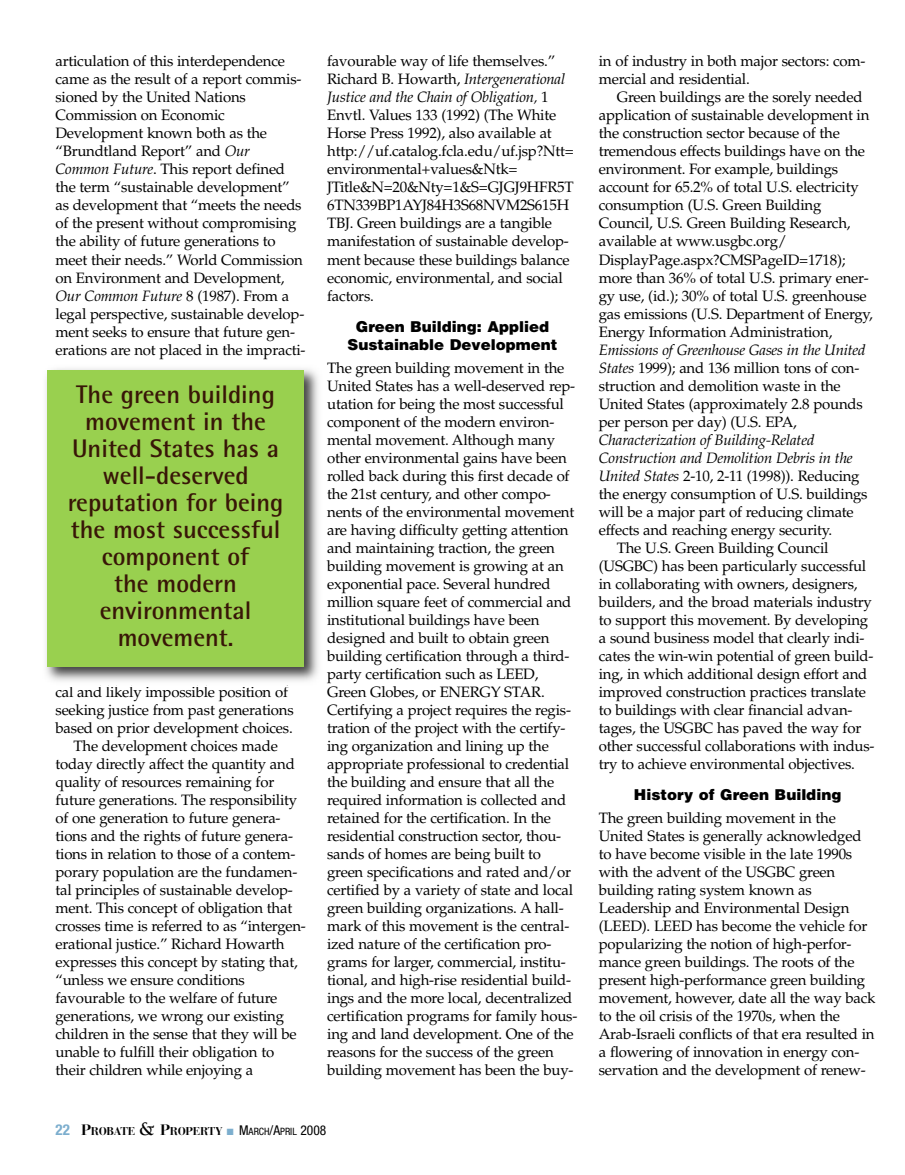
<style>
.page{position:relative;width:905px;height:1175px;background:#fff}
.page>*{position:absolute;margin:0;border:0;box-sizing:border-box;transform-origin:0 0}
.t1{font:700 25.5px/27px "Rotis Semi Sans";color:#381607;text-align:center}
.t2{font:15px/18px "Palatino";letter-spacing:-.015em;color:#000}
.t3{font:italic 15px "Palatino";letter-spacing:-.015em;color:#000}
.t4{font:900 15px/18px "Helvetica";color:#000;text-align:center}
.t5{font:700 11.25px "Bauer Bodoni";letter-spacing:-.02em;color:#000}
.s1{font-style:italic}
.s2{font-family:"Helvetica Neue";font-stretch:condensed;font-size:15px;color:#7caece}
.s3{font-size:15px}
.s4{font-family:"Berkeley";font-size:19.5px}
.s5{font-family:"Mathematical Pi Six";font-weight:400;font-size:9px;color:#7caece}
.s6{font-family:"Helvetica Neue";font-weight:400;font-stretch:condensed;font-size:13.5px}
.s7{font-family:"Helvetica Neue";font-weight:400;font-stretch:condensed;font-size:10.2px}
</style>
<div class="page">
<img style="left:46px;top:368px;width:273px;height:318px">
<svg style="left:98px;top:685px;width:16px;height:1px"></svg>
<div style="left:47px;top:370px;width:257px;height:297px;background:#99d04f"></div>
<p class="t2" style="left:55px;top:54px;width:251px">articulation of this interdependence came as the result of a report commis&shy;sioned by the United Nations Commission on Economic Development known both as the “Brundtland Report” and <span class="s1">Our Common Future</span>. This report defined the term “sustainable development” as development that “meets the needs of the present without compromising the ability of future generations to meet their needs.” World Commission on Environment and Development, <span class="s1">Our Common Future</span> 8 (1987). From a legal perspective, sustainable develop&shy;ment seeks to ensure that future gen&shy;erations are not placed in the impracti-</p>
<h1 class="t1" style="left:68px;top:383px;width:217px">The green building movement in the<br>United States has a well-deserved reputation for being the most successful component of<br>the modern environmental movement.</h1>
<p class="t2" style="left:55px;top:684px;width:234px">cal and likely impossible position of</p>
<p class="t2" style="left:55px;top:702px;width:240px">seeking justice from past generations</p>
<p class="t2" style="left:55px;top:720px;width:239px">based on prior development choices.</p>
<p class="t2" style="left:73px;top:738px;width:206px">The development choices made</p>
<p class="t2" style="left:55px;top:756px;width:241px">today directly affect the quantity and</p>
<p class="t2" style="left:55px;top:774px;width:220px">quality of resources remaining for</p>
<p class="t2" style="left:55px;top:792px;width:243px">future generations. The responsibility</p>
<p class="t2" style="left:55px;top:810px;width:226px">of one generation to future genera-</p>
<p class="t2" style="left:55px;top:828px;width:239px">tions and the rights of future genera-</p>
<p class="t2" style="left:56px;top:846px;width:241px">tions in relation to those of a contem-</p>
<p class="t2" style="left:56px;top:864px;width:243px">porary population are the fundamen-</p>
<p class="t2" style="left:56px;top:882px;width:239px">tal principles of sustainable develop-</p>
<p class="t2" style="left:56px;top:900px;width:238px">ment. This concept of obligation that</p>
<p class="t2" style="left:56px;top:918px;width:252px">crosses time is referred to as “intergen-</p>
<p class="t2" style="left:56px;top:936px;width:230px">erational justice.” Richard Howarth</p>
<p class="t2" style="left:56px;top:954px;width:244px">expresses this concept by stating that,</p>
<p class="t2" style="left:56px;top:972px;width:191px">“unless we ensure conditions</p>
<p class="t2" style="left:56px;top:990px;width:223px">favourable to the welfare of future</p>
<p class="t2" style="left:56px;top:1008px;width:230px">generations, we wrong our existing</p>
<p class="t2" style="left:56px;top:1026px;width:243px">children in the sense that they will be</p>
<p class="t2" style="left:56px;top:1044px;width:220px">unable to fulfill their obligation to</p>
<p class="t2" style="left:56px;top:1062px;width:199px">their children while enjoying a</p>
<p class="t2" style="left:327px;top:54px;width:248px">favourable way of life themselves.” Richard B. Howarth, <span class="s1">Intergenerational Justice and the Chain of Obligation,</span> 1<br>Envtl. Values 133 (1992) (The White Horse Press 1992), also available at http://uf.catalog.fcla.edu/uf.jsp?Ntt= environmental+values&amp;Ntk= JTitle&amp;N=20&amp;Nty=1&amp;S=GJGJ9HFR5T 6TN339BP1AYJ84H3S68NVM2S615H TBJ. Green buildings are a tangible manifestation of sustainable develop&shy;ment because these buildings balance economic, environmental, and social factors.</p>
<p class="t4" style="left:347px;top:319px;width:211px">Green Building: Applied<br>Sustainable Development</p>
<p class="t2" style="left:327px;top:360px;width:252px">The green building movement in the United States has a well-deserved rep&shy;utation for being the most successful component of the modern environ&shy;mental movement. Although many other environmental gains have been rolled back during this first decade of the 21st century, and other compo&shy;nents of the environmental movement are having difficulty getting attention and maintaining traction, the green building movement is growing at an exponential pace. Several hundred million square feet of commercial and institutional buildings have been designed and built to obtain green building certification through a third&shy;party certification such as LEED, Green Globes, or ENERGY STAR.<br>Certifying a project requires the regis&shy;tration of the project with the certify&shy;ing organization and lining up the appropriate professional to credential the building and ensure that all the required information is collected and retained for the certification. In the residential construction sector, thou&shy;sands of homes are being built to green specifications and rated and/or certified by a variety of state and local green building organizations. A hall&shy;mark of this movement is the central&shy;ized nature of the certification pro&shy;grams for larger, commercial, institu&shy;tional, and high-rise residential build&shy;ings and the more local, decentralized certification programs for family hous&shy;ing and land development. One of the reasons for the success of the green building movement has been the buy-</p>
<p class="t5" style="left:56px;top:1127px;width:272px"><span class="s2">22</span> <span class="s3">P</span>ROBATE <span class="s4">&amp;</span> <span class="s3">P</span>ROPERTY <span class="s5">-</span> <span class="s6">M</span><span class="s7">ARCH</span><span class="s6">/A</span><span class="s7">PRIL</span> <span class="s6">2008</span></p>
<p class="t2" style="left:599px;top:54px;width:268px">in of industry in both major sectors: com&shy;mercial and residential.</p>
<p class="t2" style="left:599px;top:90px;width:275px;text-indent:18px">Green buildings are the sorely needed application of sustainable development in the construction sector because of the tremendous effects buildings have on the environment. For example, buildings account for 65.2% of total U.S. electricity consumption (U.S. Green Building Council, U.S. Green Building Research, available at www.usgbc.org/ DisplayPage.aspx?CMSPageID=1718); more than 36% of total U.S. primary ener&shy;gy use, (id.); 30% of total U.S. greenhouse gas emissions (U.S. Department of Energy, Energy Information Administration,</p>
<p class="t2" style="left:599px;top:342px;width:268px"><span class="s1">Emissions of Greenhouse Gases in the United States</span> 1999); and 136 million tons of con&shy;struction and demolition waste in the United States (approximately 2.8 pounds per person per day) (U.S. EPA,</p>
<p class="t3" style="left:599px;top:433px;width:217px">Characterization of Building-Related</p>
<p class="t3" style="left:599px;top:451px;width:255px">Construction and Demolition Debris in the</p>
<p class="t2" style="left:599px;top:468px;width:262px"><span class="s1">United States</span> 2-10, 2-11 (1998)). Reducing</p>
<p class="t2" style="left:599px;top:486px;width:270px">the energy consumption of U.S. buildings</p>
<p class="t2" style="left:599px;top:504px;width:256px">will be a major part of reducing climate</p>
<p class="t2" style="left:599px;top:522px;width:235px">effects and reaching energy security.</p>
<p class="t2" style="left:617px;top:540px;width:213px">The U.S. Green Building Council</p>
<p class="t2" style="left:599px;top:558px;width:269px">(USGBC) has been particularly successful</p>
<p class="t2" style="left:599px;top:576px;width:260px">in collaborating with owners, designers,</p>
<p class="t2" style="left:599px;top:594px;width:274px">builders, and the broad materials industry</p>
<p class="t2" style="left:599px;top:612px;width:271px">to support this movement. By developing</p>
<p class="t2" style="left:599px;top:630px;width:267px">a sound business model that clearly indi-</p>
<p class="t2" style="left:599px;top:648px;width:276px">cates the win-win potential of green build-</p>
<p class="t2" style="left:599px;top:666px;width:270px">ing, in which additional design effort and</p>
<p class="t2" style="left:599px;top:684px;width:269px">improved construction practices translate</p>
<p class="t2" style="left:599px;top:702px;width:255px">to buildings with clear financial advan-</p>
<p class="t2" style="left:599px;top:720px;width:264px">tages, the USGBC has paved the way for</p>
<p class="t2" style="left:599px;top:738px;width:277px">other successful collaborations with indus-</p>
<p class="t2" style="left:599px;top:756px;width:258px">try to achieve environmental objectives.</p>
<p class="t4" style="left:634px;top:787px;width:209px">History of Green Building</p>
<p class="t2" style="left:599px;top:810px;width:278px">The green building movement in the United States is generally acknowledged to have become visible in the late 1990s with the advent of the USGBC green building rating system known as Leadership and Environmental Design (LEED). LEED has become the vehicle for popularizing the notion of high-perfor&shy;mance green buildings. The roots of the present high-performance green building movement, however, date all the way back to the oil crisis of the 1970s, when the Arab-Israeli conflicts of that era resulted in a flowering of innovation in energy con&shy;servation and the development of renew-</p>
</div>
